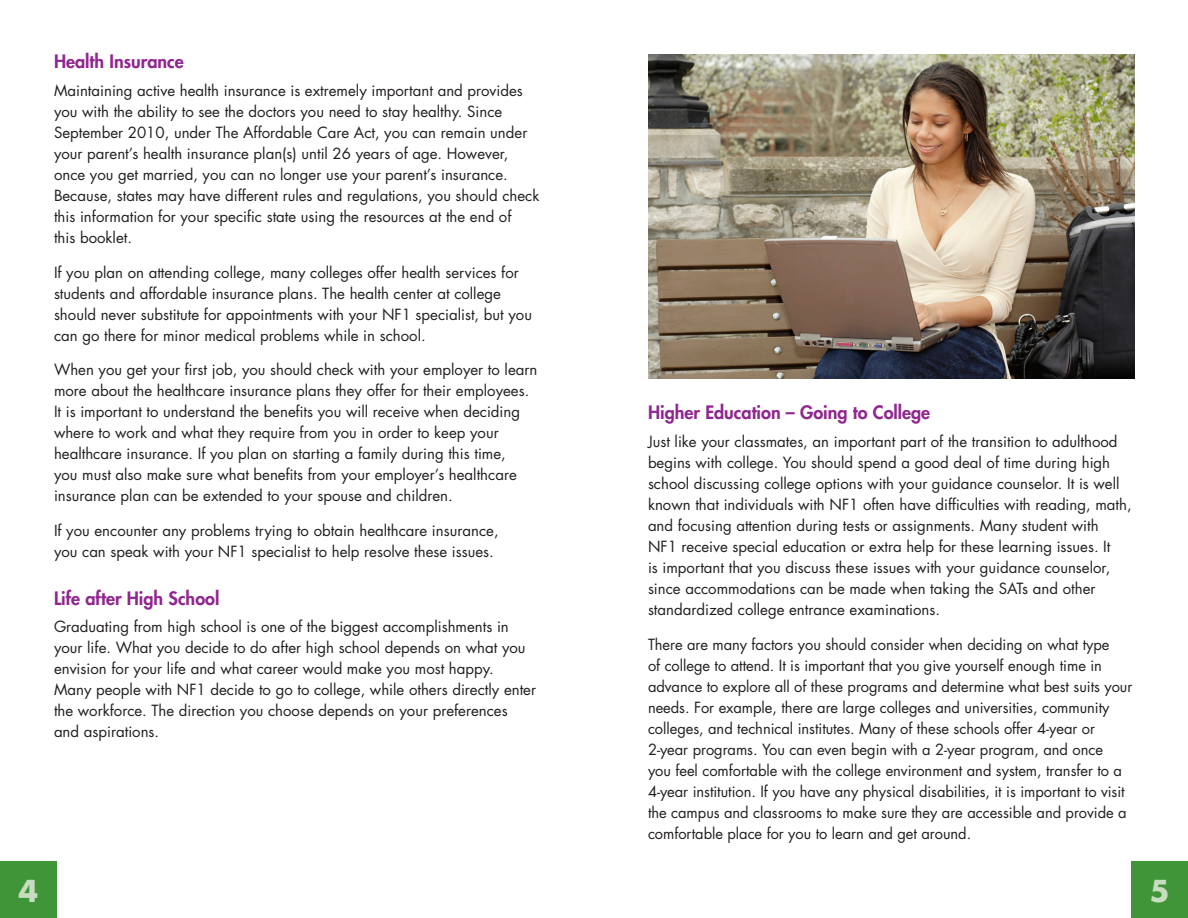
<style>
.page{position:relative;width:1188px;height:918px;background:#fff}
.page>*{position:absolute;margin:0;border:0;box-sizing:border-box;transform-origin:0 0}
.t1{font:700 33px "Futura";color:#c8ddc0}
.t2{font:800 18px "Futura";color:#90268f}
.t3{font:15px/21px "Futura";color:#231f20}
</style>
<div class="page">
<div style="left:0;top:861px;width:57px;height:57px;background:#3f9537"></div>
<div style="left:1131px;top:861px;width:57px;height:57px;background:#3f9537"></div>
<img style="left:648px;top:54px;width:486px;height:324px">
<p class="t2" style="left:54px;top:50px;width:131px">Health Insurance</p>
<p class="t3" style="left:54px;top:80px;width:487px">Maintaining active health insurance is extremely important and provides you with the ability to see the doctors you need to stay healthy. Since September 2010, under The Affordable Care Act, you can remain under your parent’s health insurance plan(s) until 26 years of age. However, once you get married, you can no longer use your parent’s insurance.<br>Because, states may have different rules and regulations, you should check this information for your specific state using the resources at the end of<br>this booklet.</p>
<p class="t3" style="left:54px;top:261px;width:480px">If you plan on attending college, many colleges offer health services for students and affordable insurance plans. The health center at college should never substitute for appointments with your NF1 specialist, but you can go there for minor medical problems while in school.</p>
<p class="t3" style="left:54px;top:359px;width:485px">When you get your first job, you should check with your employer to learn more about the healthcare insurance plans they offer for their employees.<br>It is important to understand the benefits you will receive when deciding where to work and what they require from you in order to keep your healthcare insurance. If you plan on starting a family during this time,<br>you must also make sure what benefits from your employer’s healthcare insurance plan can be extended to your spouse and children.</p>
<p class="t3" style="left:54px;top:519px;width:446px">If you encounter any problems trying to obtain healthcare insurance, you can speak with your NF1 specialist to help resolve these issues.</p>
<p class="t2" style="left:54px;top:586px;width:167px">Life after High School</p>
<p class="t3" style="left:54px;top:616px;width:484px">Graduating from high school is one of the biggest accomplishments in your life. What you decide to do after high school depends on what you envision for your life and what career would make you most happy.<br>Many people with NF1 decide to go to college, while others directly enter the workforce. The direction you choose depends on your preferences and aspirations.</p>
<p class="t2" style="left:648px;top:401px;width:284px">Higher Education – Going to College</p>
<p class="t3" style="left:648px;top:431px;width:485px">Just like your classmates, an important part of the transition to adulthood begins with college. You should spend a good deal of time during high school discussing college options with your guidance counselor. It is well known that individuals with NF1 often have difficulties with reading, math, and focusing attention during tests or assignments. Many student with<br>NF1 receive special education or extra help for these learning issues. It<br>is important that you discuss these issues with your guidance counselor, since accommodations can be made when taking the SATs and other standardized college entrance examinations.</p>
<p class="t3" style="left:648px;top:633px;width:486px">There are many factors you should consider when deciding on what type<br>of college to attend. It is important that you give yourself enough time in advance to explore all of these programs and determine what best suits your needs. For example, there are large colleges and universities, community colleges, and technical institutes. Many of these schools offer 4-year or 2-year programs. You can even begin with a 2-year program, and once<br>you feel comfortable with the college environment and system, transfer to a 4-year institution. If you have any physical disabilities, it is important to visit the campus and classrooms to make sure they are accessible and provide a comfortable place for you to learn and get around.</p>
<h1 class="t1" style="left:18px;top:876px;width:21px">4</h1>
<h1 class="t1" style="left:1150px;top:876px;width:21px">5</h1>
</div>
